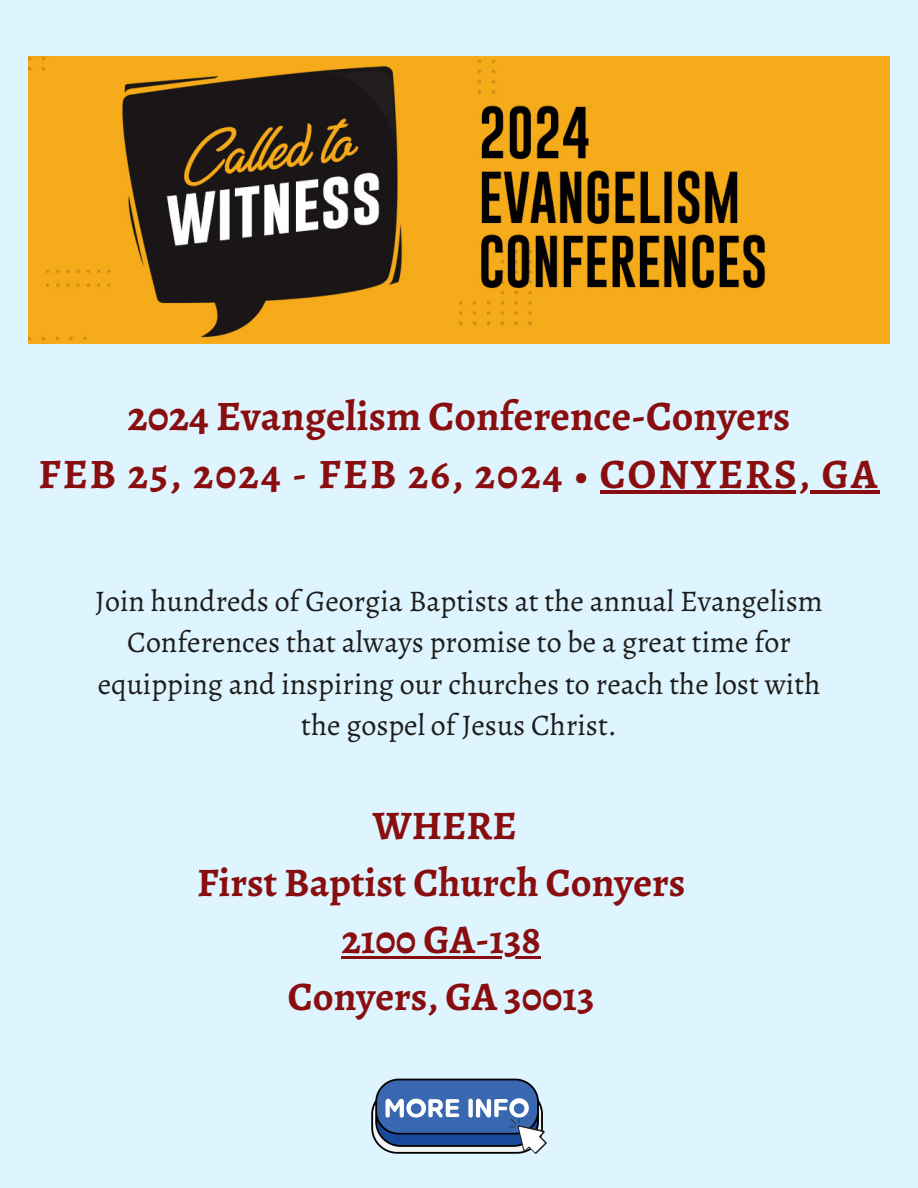
<style>
.page{position:relative;width:918px;height:1188px;background:#def4ff}
.page>*{position:absolute;margin:0;border:0;box-sizing:border-box;transform-origin:0 0}
.t1{font:700 42px "Alegreya";color:#890e0f}
.t2{font:700 42px "Alegreya";letter-spacing:.05em;color:#890e0f}
.t3{font:700 40.5px "Alegreya";color:#890e0f}
.t4{font:30px/41.7px "Alegreya";color:#1d1d1b;text-align:center}
</style>
<div class="page">
<img style="left:29px;top:57px;width:861px;height:287px">
<svg style="left:371px;top:1079px;width:176px;height:75px"></svg>
<hr style="left:600px;top:490px;width:280px;height:4px;background:#890e0f">
<hr style="left:341px;top:956px;width:200px;height:3px;background:#890e0f">
<p class="t1" style="left:128px;top:387px;width:664px">2024 Evangelism Conference-Conyers</p>
<p class="t2" style="left:38px;top:446px;width:841px">FEB 25, 2024 - FEB 26, 2024 • CONYERS, GA</p>
<p class="t4" style="left:95px;top:580px;width:729px">Join hundreds of Georgia Baptists at the annual Evangelism Conferences that always promise to be a great time for equipping and inspiring our churches to reach the lost with the gospel of Jesus Christ.</p>
<p class="t3" style="left:373px;top:798px;width:145px">WHERE</p>
<p class="t3" style="left:197px;top:855px;width:490px">First Baptist Church Conyers</p>
<p class="t3" style="left:341px;top:912px;width:201px">2100 GA-138</p>
<p class="t3" style="left:288px;top:969px;width:308px">Conyers, GA 30013</p>
</div>
